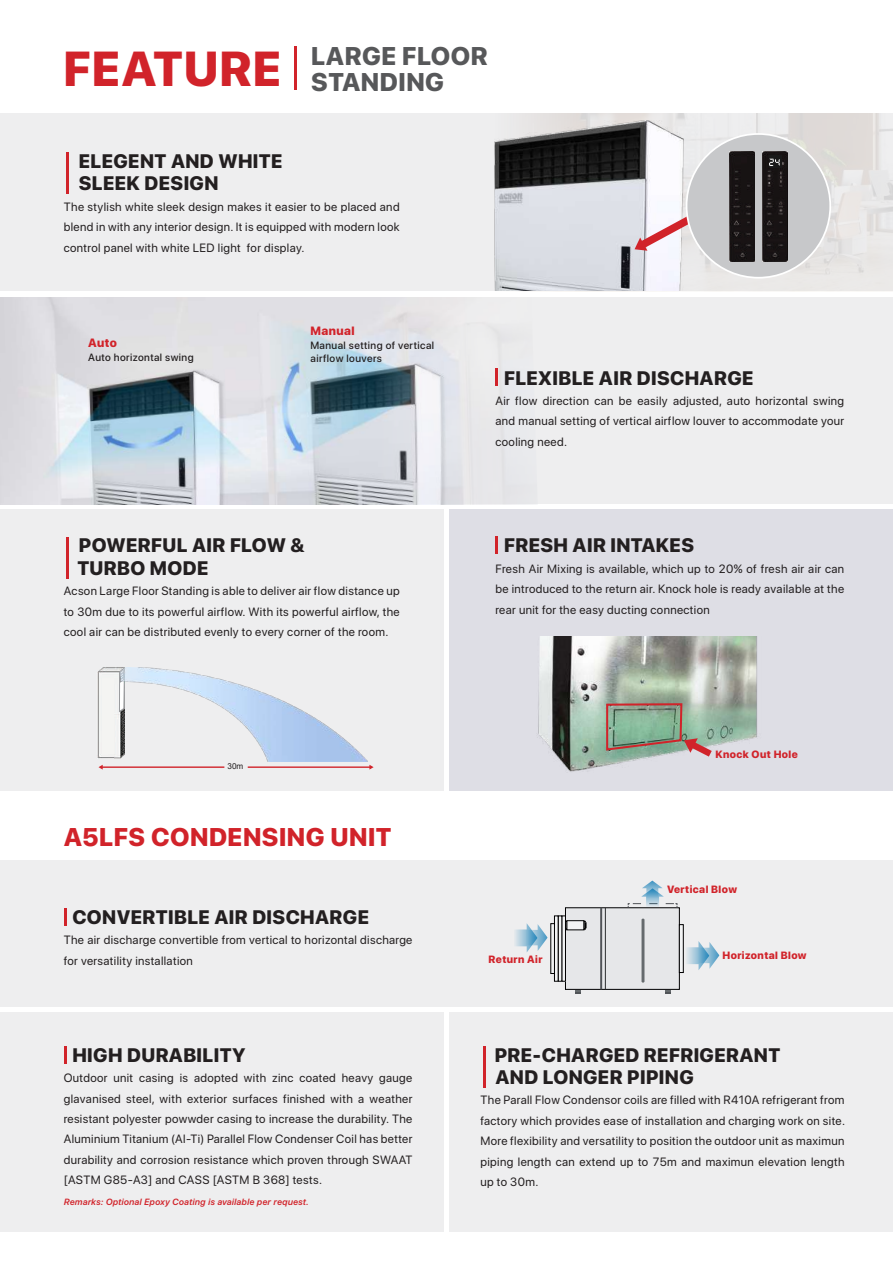
<style>
.page{position:relative;width:893px;height:1263px;background:#fff}
.page>*{position:absolute;margin:0;border:0;box-sizing:border-box;transform-origin:0 0}
.t1{font:800 25.5px/25.2px "SF Pro Display";letter-spacing:.02em;color:#57585a}
.t2{font:800 25.5px "SF Pro Display";letter-spacing:.02em;color:#d1232a}
.t3{font:800 19.5px/22.2px "SF Pro Display";letter-spacing:.02em;color:#231f20}
.t4{font:12px/20.4px "SF Pro Display";letter-spacing:.03em;color:#231f20;text-align:justify}
.t5{font:800 12px "SF Pro Display";letter-spacing:.04em;color:#d1232a}
.t6{font:500 10.5px/12.6px "SF Pro Display";letter-spacing:.04em;color:#231f20}
.t7{font:800 10.5px "SF Pro Display";letter-spacing:.04em;color:#d1232a}
.t8{font:italic 600 9px "SF Pro Display";letter-spacing:.03em;color:#d1232a}
.t9{font:8.1px "Arial";color:#231f20}
.s1{font-size:48.75px;color:#d1232a}
</style>
<div class="page">
<hr style="left:294px;top:46px;width:3px;height:44px;background:#d1232a">
<div style="left:0;top:297px;width:893px;height:207px;background:#eeeeef"></div>
<img style="left:0;top:297px;width:517px;height:207px">
<hr style="left:495px;top:369px;width:3px;height:17px;background:#d1232a">
<div style="left:449px;top:510px;width:444px;height:281px;background:#dedee5"></div>
<div style="left:449px;top:1012px;width:444px;height:220px;background:#eeeeef"></div>
<div style="left:0;top:510px;width:444px;height:281px;background:#eeeeef"></div>
<div style="left:0;top:1012px;width:444px;height:220px;background:#eeeeef"></div>
<div style="left:0;top:860px;width:893px;height:147px;background:#eeeeef"></div>
<svg style="left:248px;top:765px;width:126px;height:5px"></svg>
<svg style="left:99px;top:765px;width:125px;height:5px"></svg>
<img style="left:97px;top:667px;width:24px;height:92px">
<svg style="left:118px;top:667px;width:7px;height:45px"></svg>
<hr style="left:66px;top:537px;width:3px;height:41px;background:#d1232a">
<hr style="left:495px;top:537px;width:3px;height:17px;background:#d1232a">
<hr style="left:64px;top:908px;width:3px;height:17px;background:#d1232a">
<img style="left:537px;top:636px;width:220px;height:136px">
<svg style="left:605px;top:702px;width:114px;height:60px"></svg>
<hr style="left:64px;top:1046px;width:3px;height:17px;background:#d1232a">
<hr style="left:483px;top:1046px;width:3px;height:41px;background:#d1232a">
<svg style="left:575px;top:989px;width:5px;height:5px"></svg>
<svg style="left:666px;top:989px;width:5px;height:5px"></svg>
<div style="left:565px;top:908px;width:114px;height:81px;background:#e6e7e9"></div>
<hr style="left:600px;top:908px;width:2px;height:81px;background:#515458">
<hr style="left:605px;top:908px;width:1px;height:81px;background:#2c2e2f">
<div style="left:562px;top:916px;width:4px;height:65px;border:1px solid #000001"></div>
<div style="left:558px;top:916px;width:4px;height:65px;border:1px solid #000001"></div>
<div style="left:551px;top:923px;width:4px;height:51px;border:1px solid #000001"></div>
<div style="left:567px;top:921px;width:17px;height:9px;background:#f2f3f4"></div>
<div style="left:567px;top:920px;width:17px;height:10px;border:1px solid #000001"></div>
<svg style="left:565px;top:921px;width:2px;height:8px"></svg>
<svg style="left:584px;top:921px;width:2px;height:8px"></svg>
<hr style="left:641px;top:918px;width:3px;height:64px;background:#656a6d">
<div style="left:679px;top:924px;width:4px;height:49px;border:1px solid #000001"></div>
<svg style="left:687px;top:941px;width:32px;height:29px"></svg>
<svg style="left:515px;top:923px;width:32px;height:29px"></svg>
<svg style="left:628px;top:881px;width:49px;height:27px"></svg>
<img style="left:121px;top:668px;width:247px;height:93px">
<div style="left:0;top:114px;width:893px;height:177px;background:#eeeeef"></div>
<img style="left:494px;top:114px;width:399px;height:177px">
<img style="left:495px;top:120px;width:189px;height:171px">
<svg style="left:634px;top:198px;width:67px;height:53px"></svg>
<div style="left:686px;top:134px;width:144px;height:144px;background:#c7c8ca;border-radius:50%"></div>
<img style="left:762px;top:151px;width:26px;height:111px">
<img style="left:729px;top:151px;width:26px;height:111px">
<div style="left:769px;top:155px;width:12px;height:13px;background:#191919"></div>
<svg style="left:769px;top:159px;width:11px;height:7px"></svg>
<h1 class="t1" style="left:311px;top:44px;width:178px;text-indent:-248px"><span class="s1">FEATURE</span> LARGE FLOOR<br>STANDING</h1>
<h2 class="t3" style="left:79px;top:150px;width:205px">ELEGENT AND WHITE<br>SLEEK DESIGN</h2>
<p class="t4" style="left:64px;top:196px;width:337px">The stylish white sleek design makes it easier to be placed and blend in with any interior design. It is equipped with modern look control panel with white LED light for display.</p>
<p class="t5" style="left:88px;top:336px;width:30px">Auto</p>
<p class="t6" style="left:88px;top:351px;width:107px">Auto horizontal swing</p>
<p class="t5" style="left:310px;top:324px;width:46px">Manual</p>
<p class="t6" style="left:310px;top:339px;width:125px">Manual setting of vertical airflow louvers</p>
<h2 class="t3" style="left:77px;top:535px;width:229px">POWERFUL AIR FLOW &amp;<br>TURBO MODE</h2>
<p class="t4" style="left:64px;top:581px;width:337px">Acson Large Floor Standing is able to deliver air flow distance up to 30m due to its powerful airflow. With its powerful airflow, the cool air can be distributed evenly to every corner of the room.</p>
<p class="t9" style="left:227px;top:761px;width:17px">30m</p>
<h1 class="t2" style="left:64px;top:822px;width:329px">A5LFS CONDENSING UNIT</h1>
<h2 class="t3" style="left:72px;top:906px;width:298px">CONVERTIBLE AIR DISCHARGE</h2>
<p class="t4" style="left:64px;top:930px;width:350px">The air discharge convertible from vertical to horizontal discharge for versatility installation</p>
<h2 class="t3" style="left:72px;top:1044px;width:175px">HIGH DURABILITY</h2>
<p class="t4" style="left:64px;top:1068px;width:350px">Outdoor unit casing is adopted with zinc coated heavy gauge glavanised steel, with exterior surfaces finished with a weather resistant polyester powwder casing to increase the durability. The Aluminium Titanium (Al-Ti) Parallel Flow Condenser Coil has better durability and corrosion resistance which proven through SWAAT [ASTM G85-A3] and CASS [ASTM B 368] tests.</p>
<p class="t8" style="left:64px;top:1195px;width:246px">Remarks: Optional Epoxy Coating is available per request.</p>
<h2 class="t3" style="left:504px;top:367px;width:251px">FLEXIBLE AIR DISCHARGE</h2>
<p class="t4" style="left:495px;top:390px;width:350px">Air flow direction can be easily adjusted, auto horizontal swing and manual setting of vertical airflow louver to accommodate your cooling need.</p>
<h2 class="t3" style="left:504px;top:535px;width:192px">FRESH AIR INTAKES</h2>
<p class="t4" style="left:495px;top:558px;width:350px">Fresh Air Mixing is available, which up to 20% of fresh air air can be introduced to the return air. Knock hole is ready available at the rear unit for the easy ducting connection</p>
<p class="t7" style="left:715px;top:748px;width:84px">Knock Out Hole</p>
<p class="t7" style="left:667px;top:883px;width:72px">Vertical Blow</p>
<p class="t7" style="left:489px;top:953px;width:55px">Return Air</p>
<p class="t7" style="left:722px;top:949px;width:86px">Horizontal Blow</p>
<h2 class="t3" style="left:495px;top:1044px;width:287px">PRE-CHARGED REFRIGERANT<br>AND LONGER PIPING</h2>
<p class="t4" style="left:480px;top:1090px;width:366px">The Parall Flow Condensor coils are filled with R410A refrigerant from factory which provides ease of installation and charging work on site.<br>More flexibility and versatility to position the outdoor unit as maximun piping length can extend up to 75m and maximun elevation length up to 30m.</p>
</div>
